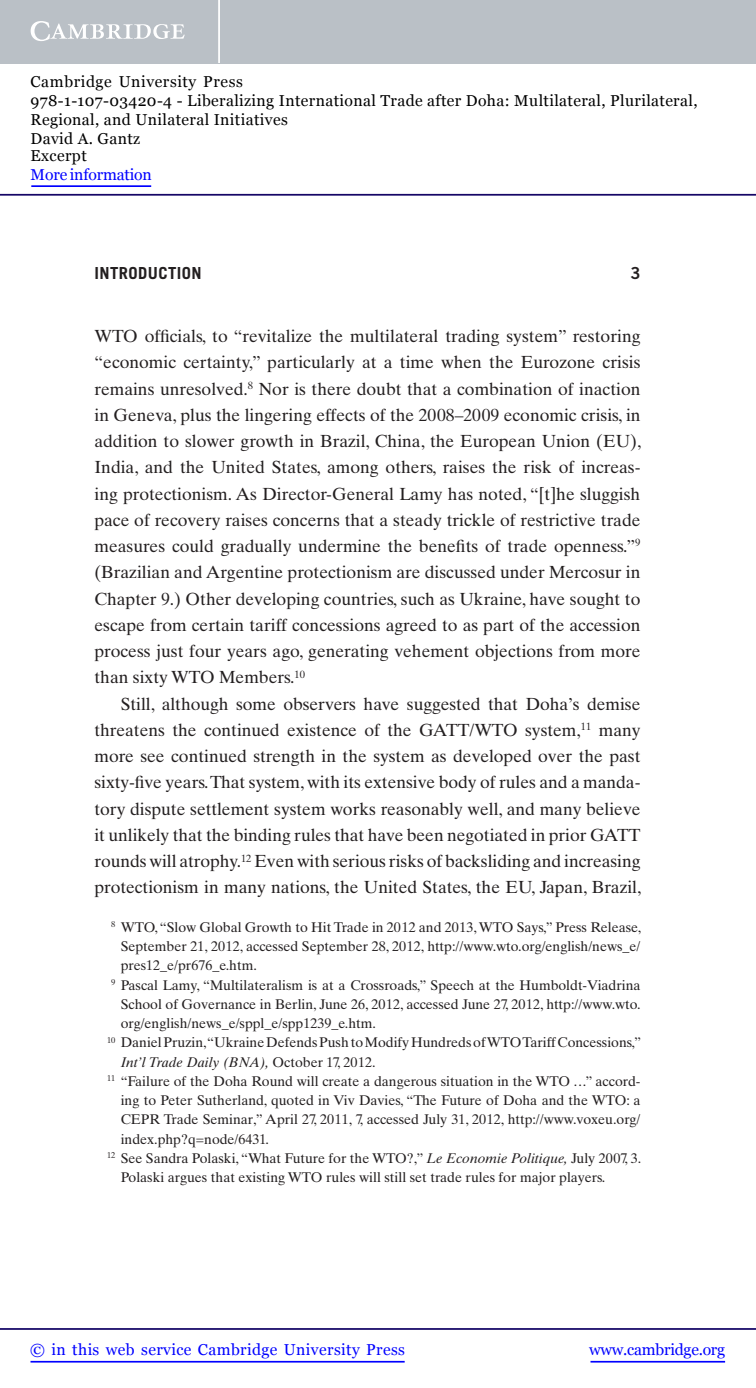
<style>
.page{position:relative;width:756px;height:1388px;background:#fff}
.page>*{position:absolute;margin:0;border:0;box-sizing:border-box;transform-origin:0 0}
.t1{font:17.5px/26.2px "Times Ten LT Std";color:#231f20;text-align:justify}
.t2{font:700 16.62px "Trade Gothic LT Std";letter-spacing:.025em;color:#231f20}
.t3{font:16.62px "Trade Gothic LT Std Bd 2";color:#231f20}
.t4{font:15.75px/18.6px "Georgia";letter-spacing:.025em;color:#000}
.t5{font:15.75px "Georgia";letter-spacing:.025em;color:#00f}
.t6{font:15.75px "Georgia";letter-spacing:-.015em;color:#00f}
.t7{font:15.75px "Georgia";letter-spacing:-.01em;color:#00f}
.t8{font:14px "Times Ten LT Std";color:#231f20}
.t9{font:italic 14px "Times Ten LT Std";color:#231f20}
.s1{font-style:normal}
.s2{font-style:italic}
</style>
<div class="page">
<hr style="left:591px;top:1361px;width:134px;height:1px;background:#00f">
<hr style="left:0;top:1328px;width:756px;height:2px;background:#150666">
<hr style="left:31px;top:1361px;width:374px;height:1px;background:#00f">
<div style="left:0;top:0;width:756px;height:63px;background:#bac0c6"></div>
<svg style="left:31px;top:21px;width:154px;height:20px"></svg>
<hr style="left:218px;top:0;width:2px;height:63px;background:#fff">
<hr style="left:0;top:194px;width:756px;height:2px;background:#150666">
<hr style="left:31px;top:185px;width:120px;height:2px;background:#00f">
<p class="t4" style="left:31px;top:72px;width:668px">Cambridge University Press<br>978-1-107-03420-4 - Liberalizing International Trade after Doha: Multilateral, Plurilateral, Regional, and Unilateral Initiatives<br>David A. Gantz<br>Excerpt</p>
<p class="t7" style="left:31px;top:166px;width:123px">More information</p>
<p class="t2" style="left:94px;top:267px;width:109px">INTRODUCTION</p>
<p class="t3" style="left:630px;top:267px;width:12px">3</p>
<p class="t1" style="left:94px;top:325px;width:548px">WTO officials, to “revitalize the multilateral trading system” restoring “economic certainty,” particularly at a time when the Eurozone crisis remains unresolved. <sup>8</sup> Nor is there doubt that a combination of inaction in Geneva, plus the lingering effects of the 2008–2009 economic crisis, in addition to slower growth in Brazil, China, the European Union (EU), India, and the United States, among others, raises the risk of increas&shy;ing protectionism. As Director-General Lamy has noted, “[t]he sluggish pace of recovery raises concerns that a steady trickle of restrictive trade measures could gradually undermine the benefits of trade openness.” <sup>9 </sup>(Brazilian and Argentine protectionism are discussed under Mercosur in Chapter 9 .) Other developing countries, such as Ukraine, have sought to escape from certain tariff concessions agreed to as part of the accession process just four years ago, generating vehement objections from more than sixty WTO Members. <sup>10</sup></p>
<p class="t1" style="left:94px;top:692px;width:548px;text-indent:26px">Still, although some observers have suggested that Doha’s demise threatens the continued existence of the GATT/WTO system, <sup>11</sup> many more see continued strength in the system as developed over the past sixty-five years. That system, with its extensive body of rules and a manda&shy;tory dispute settlement system works reasonably well, and many believe it unlikely that the binding rules that have been negotiated in prior GATT rounds will atrophy. <sup>12</sup> Even with serious risks of backsliding and increasing protectionism in many nations, the United States, the EU, Japan, Brazil,</p>
<p class="t8" style="left:111px;top:922px;width:531px"><sup>8</sup> WTO, “Slow Global Growth to Hit Trade in 2012 and 2013, WTO Says,” Press Release,</p>
<p class="t8" style="left:121px;top:941px;width:521px">September 21, 2012, accessed September 28, 2012, http://www.wto.org/english/news_e/</p>
<p class="t8" style="left:121px;top:960px;width:138px">pres12_e/pr676_e.htm .</p>
<p class="t8" style="left:111px;top:979px;width:531px"><sup>9</sup> Pascal Lamy, “Multilateralism is at a Crossroads,” Speech at the Humboldt-Viadrina</p>
<p class="t8" style="left:121px;top:999px;width:521px">School of Governance in Berlin, June 26, 2012, accessed June 27, 2012, http://www.wto.</p>
<p class="t8" style="left:121px;top:1018px;width:257px">org/english/news_e/sppl_e/spp1239_e.htm .</p>
<p class="t8" style="left:107px;top:1037px;width:536px"><sup>10</sup> Daniel Pruzin, “Ukraine Defends Push to Modify Hundreds of WTO Tariff Concessions,”</p>
<p class="t9" style="left:121px;top:1056px;width:256px">Int’l Trade Daily (BNA), <span class="s1">October 17, 2012.</span></p>
<p class="t8" style="left:107px;top:1076px;width:535px"><sup>11</sup> “Failure of the Doha Round will create a dangerous situation in the WTO . . .” accord-</p>
<p class="t8" style="left:121px;top:1095px;width:521px">ing to Peter Sutherland, quoted in Viv Davies, “The Future of Doha and the WTO: a</p>
<p class="t8" style="left:121px;top:1114px;width:521px">CEPR Trade Seminar,” April 27, 2011, 7, accessed July 31, 2012, http://www.voxeu.org/</p>
<p class="t8" style="left:121px;top:1133px;width:150px">index.php?q=node/6431 .</p>
<p class="t8" style="left:107px;top:1153px;width:536px"><sup>12</sup> See Sandra Polaski, “What Future for the WTO?,” <span class="s2">Le Economie Politique,</span> July 2007, 3.</p>
<p class="t8" style="left:121px;top:1172px;width:486px">Polaski argues that existing WTO rules will still set trade rules for major players.</p>
<p class="t5" style="left:30px;top:1340px;width:376px">© in this web service Cambridge University Press</p>
<p class="t6" style="left:589px;top:1340px;width:137px">www.cambridge.org</p>
</div>
